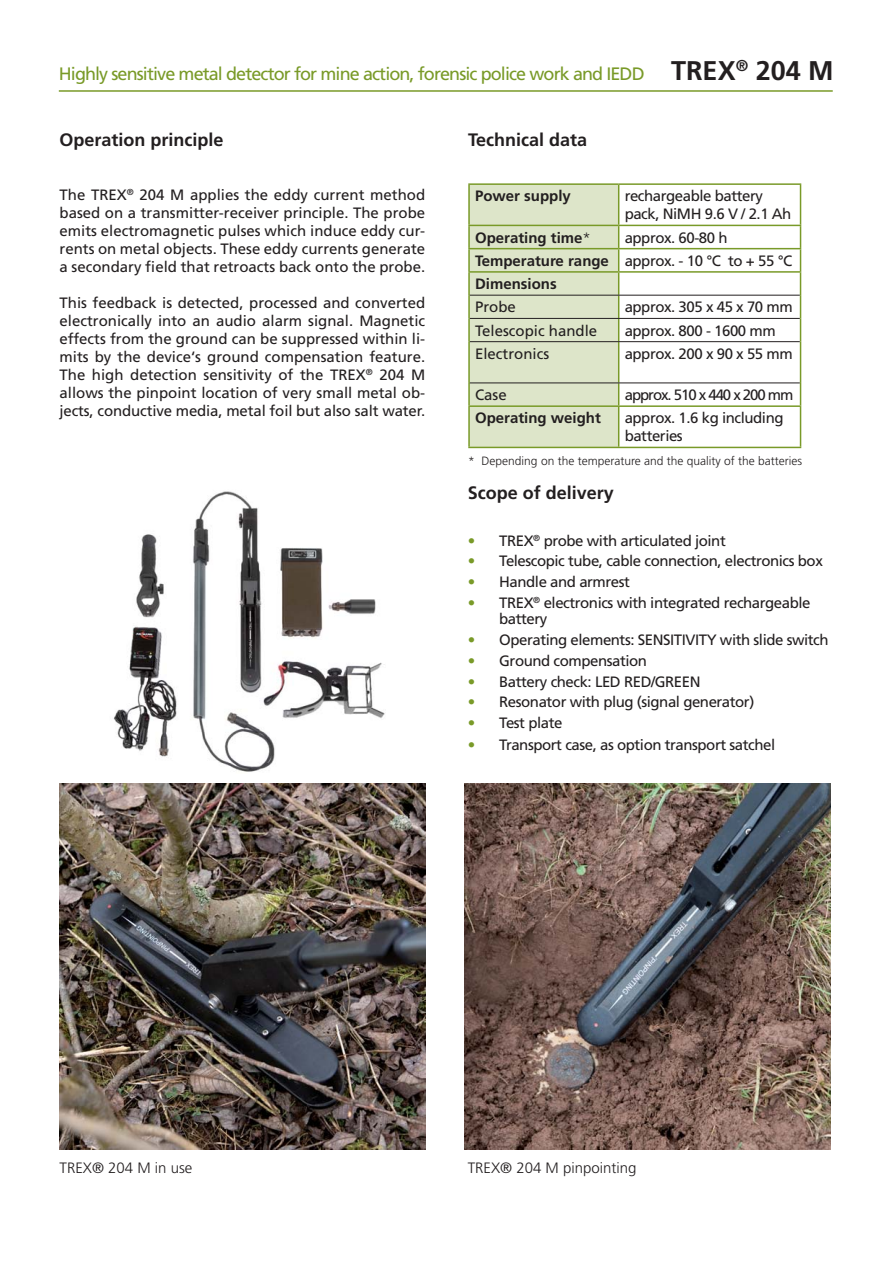
<style>
.page{position:relative;width:893px;height:1263px;background:#fff}
.page>*{position:absolute;margin:0;border:0;box-sizing:border-box;transform-origin:0 0}
.t1{font:700 27px "Frutiger LT Pro";color:#231f20}
.t2{font:18px "Frutiger LT Pro";letter-spacing:-.05em;color:#799a28}
.t3{font:700 18px "Frutiger LT Pro";color:#231f20}
.t4{font:15px/18px "Frutiger LT Pro";letter-spacing:-.03em;color:#231f20}
.t5{font:700 15px "Frutiger LT Pro";color:#231f20}
.t6{font:300 15px "Frutiger LT Pro";color:#231f20}
.t7{font:15px "Frutiger LT Pro";color:#231f20}
.t8{font:15px "Frutiger LT Pro";letter-spacing:-.07em;color:#231f20}
.t9{font:300 12px "Frutiger LT Pro";color:#231f20}
.s1{font-weight:300}
.s2{font-weight:700}
.s3{color:#799a28}
</style>
<div class="page">
<hr style="left:59px;top:90px;width:774px;height:2px;background:#799a28">
<img style="left:60px;top:784px;width:365px;height:366px">
<img style="left:465px;top:784px;width:365px;height:366px">
<hr style="left:468px;top:183px;width:151px;height:2px;background:#799a28">
<hr style="left:468px;top:185px;width:2px;height:40px;background:#799a28">
<hr style="left:619px;top:183px;width:182px;height:2px;background:#799a28">
<hr style="left:800px;top:185px;width:1px;height:40px;background:#799a28">
<hr style="left:468px;top:225px;width:151px;height:1px;background:#799a28">
<hr style="left:468px;top:226px;width:2px;height:22px;background:#799a28">
<hr style="left:619px;top:225px;width:182px;height:1px;background:#799a28">
<hr style="left:468px;top:248px;width:151px;height:1px;background:#799a28">
<hr style="left:468px;top:249px;width:2px;height:22px;background:#799a28">
<hr style="left:619px;top:248px;width:182px;height:1px;background:#799a28">
<hr style="left:468px;top:407px;width:2px;height:40px;background:#799a28">
<hr style="left:800px;top:407px;width:1px;height:40px;background:#799a28">
<hr style="left:468px;top:447px;width:333px;height:1px;background:#799a28">
<hr style="left:468px;top:295px;width:2px;height:23px;background:#799a28">
<hr style="left:468px;top:318px;width:2px;height:24px;background:#799a28">
<hr style="left:468px;top:342px;width:2px;height:41px;background:#799a28">
<hr style="left:800px;top:342px;width:1px;height:41px;background:#799a28">
<hr style="left:468px;top:383px;width:2px;height:22px;background:#799a28">
<svg style="left:800px;top:383px;width:1px;height:22px"></svg>
<hr style="left:468px;top:405px;width:333px;height:2px;background:#799a28">
<hr style="left:470px;top:318px;width:330px;height:1px;background:#231f20">
<hr style="left:470px;top:341px;width:330px;height:1px;background:#231f20">
<hr style="left:470px;top:383px;width:330px;height:1px;background:#231f20">
<hr style="left:468px;top:271px;width:151px;height:2px;background:#799a28">
<hr style="left:468px;top:273px;width:2px;height:22px;background:#799a28">
<hr style="left:619px;top:271px;width:182px;height:2px;background:#799a28">
<svg style="left:469px;top:184px;width:150px;height:263px"></svg>
<svg style="left:800px;top:226px;width:1px;height:116px"></svg>
<hr style="left:470px;top:295px;width:330px;height:1px;background:#231f20">
<img style="left:113px;top:491px;width:272px;height:281px">
<p class="t2" style="left:59px;top:67px;width:587px">Highly sensitive metal detector for mine action, forensic police work and IEDD</p>
<h1 class="t1" style="left:671px;top:60px;width:164px">TREX<sup>®</sup> 204 M</h1>
<p class="t3" style="left:60px;top:133px;width:166px">Operation principle</p>
<p class="t4" style="left:60px;top:188px;width:367px;text-align:justify">The TREX<sup>®</sup> 204 M applies the eddy current method based on a transmitter-receiver principle. The probe emits electromagnetic pulses which induce eddy cur&shy;rents on metal objects. These eddy currents generate a secondary field that retroacts back onto the probe.</p>
<p class="t4" style="left:60px;top:296px;width:367px;text-align:justify">This feedback is detected, processed and converted electronically into an audio alarm signal. Magnetic effects from the ground can be suppressed within li&shy;mits by the device‘s ground compensation feature.<br>The high detection sensitivity of the TREX<sup>®</sup> 204 M allows the pinpoint location of very small metal ob&shy;jects, conductive media, metal foil but also salt water.</p>
<p class="t3" style="left:468px;top:134px;width:121px">Technical data</p>
<p class="t5" style="left:475px;top:191px;width:97px">Power supply</p>
<p class="t4" style="left:625px;top:189px;width:168px">rechargeable battery pack, NiMH 9.6 V / 2.1 Ah</p>
<p class="t5" style="left:475px;top:232px;width:117px">Operating time<span class="s1">*</span></p>
<p class="t4" style="left:475px;top:228px;width:319px;line-height:23.2px;text-indent:150px">approx. 60-80 h<br><span class="s2">Temperature range</span> approx. - 10 °C to + 55 °C<br><span class="s2">Dimensions</span></p>
<p class="t4" style="left:475px;top:300px;width:42px">Probe</p>
<p class="t4" style="left:625px;top:300px;width:170px">approx. 305 x 45 x 70 mm</p>
<p class="t7" style="left:475px;top:325px;width:124px">Telescopic handle</p>
<p class="t4" style="left:625px;top:323px;width:153px">approx. 800 - 1600 mm</p>
<p class="t7" style="left:475px;top:348px;width:76px">Electronics</p>
<p class="t4" style="left:625px;top:346px;width:170px">approx. 200 x 90 x 55 mm</p>
<p class="t4" style="left:475px;top:388px;width:33px">Case</p>
<p class="t8" style="left:625px;top:389px;width:170px">approx. 510 x 440 x 200 mm</p>
<p class="t5" style="left:475px;top:413px;width:127px">Operating weight</p>
<p class="t4" style="left:625px;top:411px;width:160px">approx. 1.6 kg including batteries</p>
<p class="t9" style="left:468px;top:456px;width:335px">* Depending on the temperature and the quality of the batteries</p>
<p class="t3" style="left:468px;top:486px;width:148px">Scope of delivery</p>
<p class="t4" style="left:468px;top:533px;width:260px"><span class="s3">•</span> TREX<sup>®</sup> probe with articulated joint</p>
<p class="t4" style="left:468px;top:554px;width:357px"><span class="s3">•</span> Telescopic tube, cable connection, electronics box</p>
<p class="t4" style="left:468px;top:575px;width:164px"><span class="s3">•</span> Handle and armrest</p>
<p class="t4" style="left:499px;top:596px;width:313px;line-height:16.5px;text-indent:-32px"><span class="s3">•</span> TREX<sup>®</sup> electronics with integrated rechargeable battery</p>
<p class="t4" style="left:468px;top:633px;width:362px"><span class="s3">•</span> Operating elements: SENSITIVITY with slide switch</p>
<p class="t4" style="left:468px;top:653px;width:181px"><span class="s3">•</span> Ground compensation</p>
<p class="t4" style="left:468px;top:674px;width:234px"><span class="s3">•</span> Battery check: LED RED/GREEN</p>
<p class="t4" style="left:468px;top:695px;width:288px"><span class="s3">•</span> Resonator with plug (signal generator)</p>
<p class="t4" style="left:468px;top:716px;width:96px"><span class="s3">•</span> Test plate</p>
<p class="t4" style="left:468px;top:738px;width:309px"><span class="s3">•</span> Transport case, as option transport satchel</p>
<p class="t6" style="left:60px;top:1162px;width:134px">TREX® 204 M in use</p>
<p class="t6" style="left:468px;top:1162px;width:170px">TREX® 204 M pinpointing</p>
</div>
